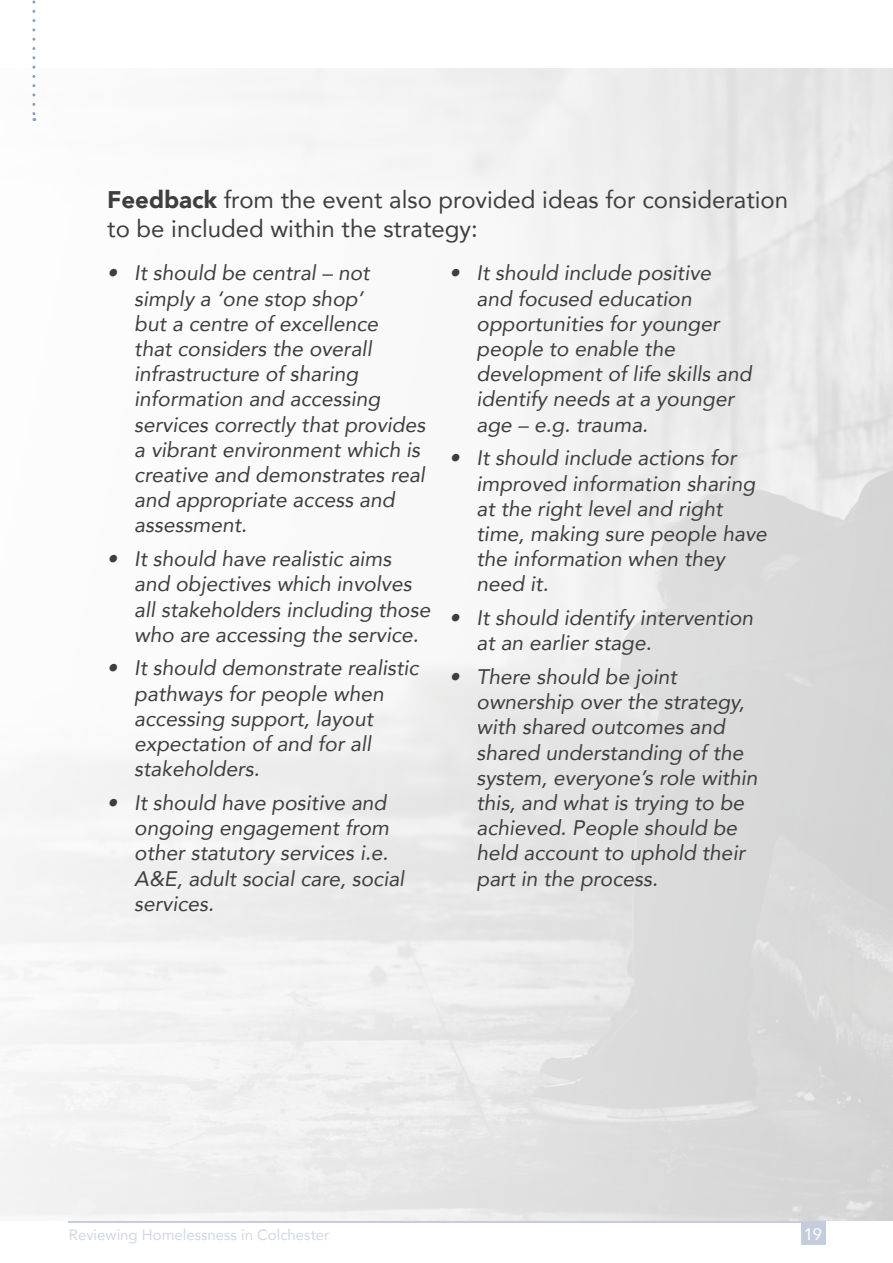
<style>
.page{position:relative;width:893px;height:1263px;background:#fff}
.page>*{position:absolute;margin:0;border:0;box-sizing:border-box;transform-origin:0 0}
.t1{font:24px/28.8px "Avenir";color:#3e3e3f}
.t2{font:italic 21px/25.2px "Avenir";color:#3e3e3f}
.t3{font:16.5px "Avenir";color:#fff}
.t4{font:15px "Avenir";color:#d1d7e4}
.s1{font-weight:900}
</style>
<div class="page">
<hr style="left:68px;top:1220px;width:757px;height:3px;background:#c5cddd">
<div style="left:801px;top:1220px;width:24px;height:25px;background:#c5cddd"></div>
<div style="left:0;top:66px;width:893px;height:1154px;background:linear-gradient(to right,#fefefe,#dcdcdd)"></div>
<svg style="left:32px;top:0;width:3px;height:121px"></svg>
<p class="t1" style="left:107px;top:184px;width:682px"><span class="s1">Feedback</span> from the event also provided ideas for consideration to be included within the strategy:</p>
<p class="t2" style="left:134px;top:260px;width:293px;text-indent:-27px">• It should be central – not simply a ‘one stop shop’<br>but a centre of excellence<br>that considers the overall infrastructure of sharing information and accessing services correctly that provides a vibrant environment which is creative and demonstrates real and appropriate access and assessment.</p>
<p class="t2" style="left:134px;top:546px;width:298px;text-indent:-27px">• It should have realistic aims and objectives which involves all stakeholders including those who are accessing the service.</p>
<p class="t2" style="left:134px;top:655px;width:286px;text-indent:-27px">• It should demonstrate realistic pathways for people when accessing support, layout expectation of and for all stakeholders.</p>
<p class="t2" style="left:134px;top:790px;width:272px;text-indent:-27px">• It should have positive and ongoing engagement from other statutory services i.e.<br>A&amp;E, adult social care, social services.</p>
<p class="t2" style="left:477px;top:260px;width:277px;text-indent:-27px">• It should include positive and focused education opportunities for younger people to enable the development of life skills and identify needs at a younger age – e.g. trauma.</p>
<p class="t2" style="left:477px;top:445px;width:292px;text-indent:-27px">• It should include actions for improved information sharing at the right level and right time, making sure people have the information when they need it.</p>
<p class="t2" style="left:477px;top:605px;width:278px;text-indent:-27px">• It should identify intervention at an earlier stage.</p>
<p class="t2" style="left:477px;top:664px;width:282px;text-indent:-27px">• There should be joint ownership over the strategy, with shared outcomes and shared understanding of the system, everyone’s role within this, and what is trying to be achieved. People should be held account to uphold their part in the process.</p>
<p class="t4" style="left:69px;top:1222px;width:262px">Reviewing Homelessness in Colchester</p>
<p class="t3" style="left:804px;top:1221px;width:20px">19</p>
</div>
